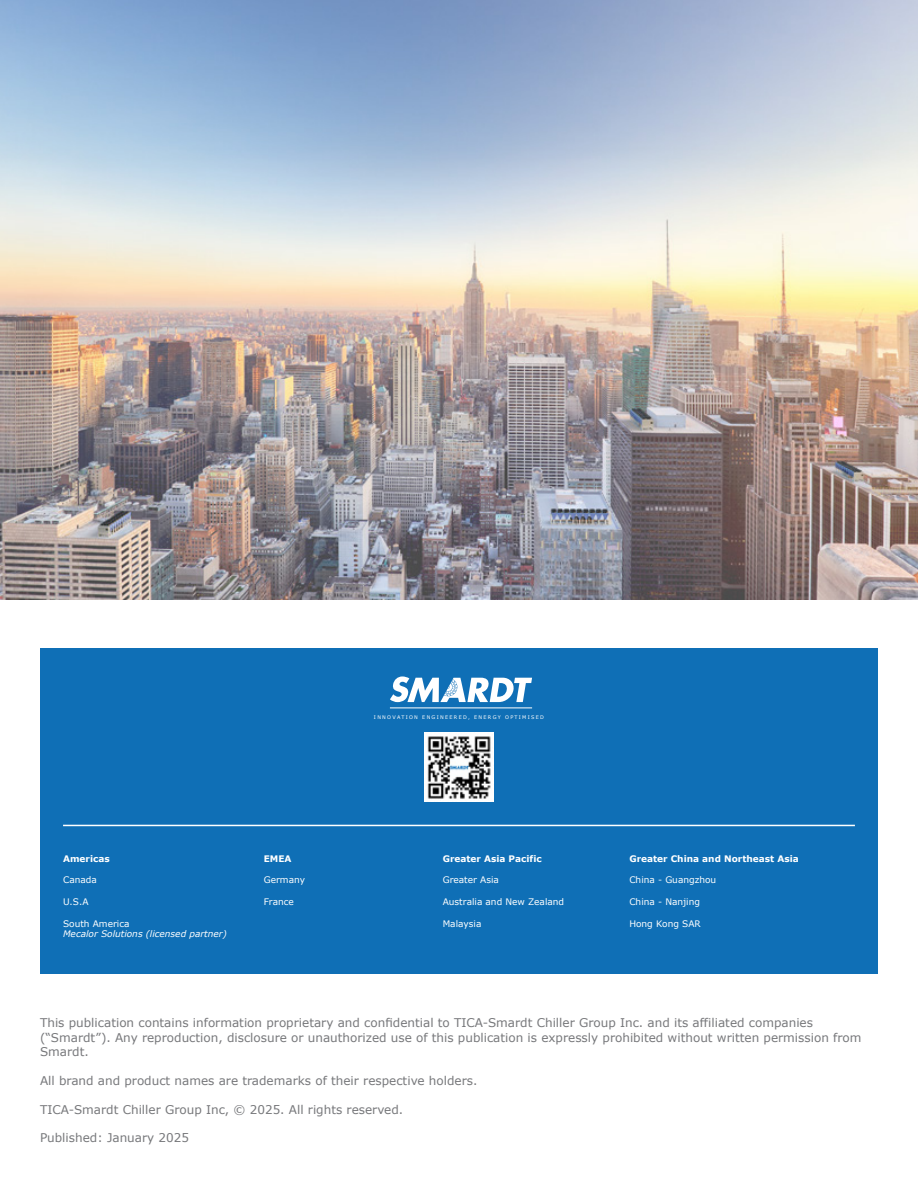
<style>
.page{position:relative;width:918px;height:1188px;background:#fff}
.page>*{position:absolute;margin:0;border:0;box-sizing:border-box;transform-origin:0 0}
.t1{font:12px/14.4px "Verdana";color:#77787b}
.t2{font:9px "Verdana";color:#fff}
.t3{font:700 9px "Verdana";color:#fff}
.t4{font:italic 9px "Verdana";color:#fff}
.t5{font:4.95px "Verdana";letter-spacing:.26em;color:#fff}
</style>
<div class="page">
<div style="left:40px;top:648px;width:838px;height:326px;background:#0f6fb6"></div>
<img style="left:0;top:0;width:918px;height:600px">
<svg style="left:390px;top:676px;width:142px;height:26px"></svg>
<hr style="left:63px;top:825px;width:792px;height:1px;background:#fff">
<svg style="left:424px;top:732px;width:70px;height:1px"></svg>
<img style="left:424px;top:733px;width:70px;height:69px">
<p class="t3" style="left:63px;top:852px;width:48px">Americas</p>
<p class="t2" style="left:63px;top:874px;width:35px">Canada</p>
<p class="t2" style="left:63px;top:895px;width:27px">U.S.A</p>
<p class="t2" style="left:63px;top:917px;width:68px">South America</p>
<p class="t4" style="left:63px;top:928px;width:165px">Mecalor Solutions (licensed partner)</p>
<p class="t3" style="left:264px;top:852px;width:29px">EMEA</p>
<p class="t2" style="left:264px;top:874px;width:43px">Germany</p>
<p class="t2" style="left:264px;top:895px;width:32px">France</p>
<p class="t5" style="left:374px;top:714px;width:172px">INNOVATION ENGINEERED, ENERGY OPTIMISED</p>
<p class="t3" style="left:443px;top:852px;width:101px">Greater Asia Pacific</p>
<p class="t2" style="left:443px;top:874px;width:58px">Greater Asia</p>
<p class="t2" style="left:443px;top:895px;width:123px">Australia and New Zealand</p>
<p class="t2" style="left:443px;top:917px;width:40px">Malaysia</p>
<p class="t3" style="left:629px;top:852px;width:171px">Greater China and Northeast Asia</p>
<p class="t2" style="left:629px;top:874px;width:88px">China - Guangzhou</p>
<p class="t2" style="left:629px;top:895px;width:72px">China - Nanjing</p>
<p class="t2" style="left:629px;top:917px;width:73px">Hong Kong SAR</p>
<p class="t1" style="left:40px;top:1015px;width:823px">This publication contains information proprietary and confidential to TICA-Smardt Chiller Group Inc. and its affiliated companies (“Smardt”). Any reproduction, disclosure or unauthorized use of this publication is expressly prohibited without written permission from<br>Smardt.</p>
<p class="t1" style="left:40px;top:1073px;width:439px">All brand and product names are trademarks of their respective holders.</p>
<p class="t1" style="left:40px;top:1102px;width:365px">TICA-Smardt Chiller Group Inc, © 2025. All rights reserved.</p>
<p class="t1" style="left:40px;top:1131px;width:151px">Published: January 2025</p>
</div>
